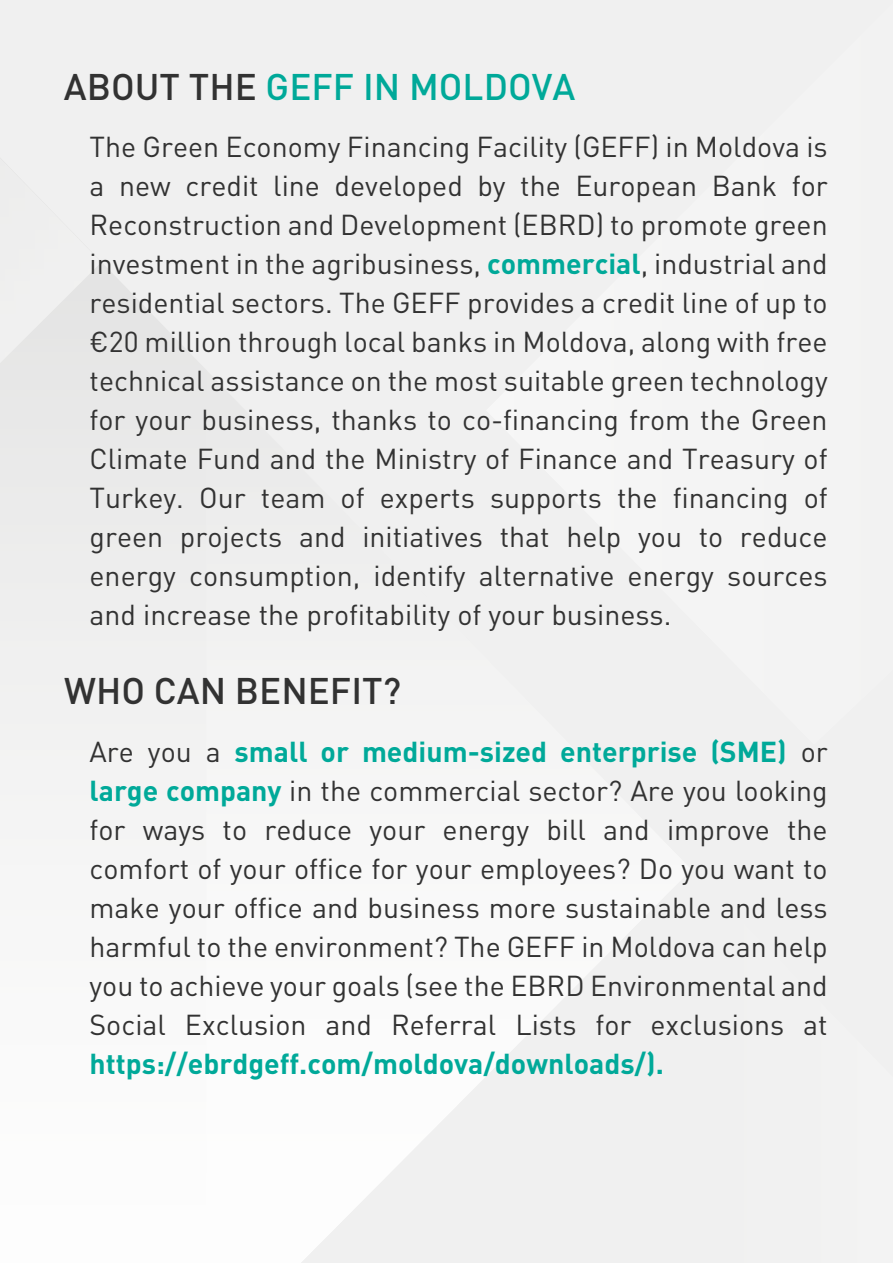
<style>
.page{position:relative;width:893px;height:1263px;background:#f0f0f0}
.page>*{position:absolute;margin:0;border:0;box-sizing:border-box;transform-origin:0 0}
.t1{font:500 36.6px "DIN Pro";color:#00a999}
.t2{font:500 36.6px "DIN Pro";color:#323232}
.t3{font:28.5px/39px "DIN Pro";color:#323232;text-align:justify}
.t4{font:700 28.5px "DIN Pro";color:#00a999}
.s1{color:#323232}
.s2{font-weight:700;color:#00a999}
</style>
<div class="page">
<svg style="left:0;top:262px;width:206px;height:1001px"></svg>
<svg style="left:0;top:262px;width:101px;height:579px"></svg>
<svg style="left:206px;top:1019px;width:336px;height:244px"></svg>
<p class="t1" style="left:64px;top:59px;width:513px"><span class="s1">ABOUT THE</span> GEFF IN MOLDOVA</p>
<p class="t3" style="left:90px;top:126px;width:740px">The Green Economy Financing Facility (GEFF) in Moldova is a new credit line developed by the European Bank for Reconstruction and Development (EBRD) to promote green investment in the agribusiness, <span class="s2">commercial</span>, industrial and residential sectors. The GEFF provides a credit line of up to €20 million through local banks in Moldova, along with free technical assistance on the most suitable green technology for your business, thanks to co-financing from the Green Climate Fund and the Ministry of Finance and Treasury of Turkey. Our team of experts supports the financing of green projects and initiatives that help you to reduce energy consumption, identify alternative energy sources and increase the profitability of your business.</p>
<p class="t2" style="left:64px;top:663px;width:339px">WHO CAN BENEFIT?</p>
<p class="t3" style="left:90px;top:731px;width:740px">Are you a <span class="s2">small or medium-sized enterprise (SME)</span> or <span class="s2">large company</span> in the commercial sector? Are you looking for ways to reduce your energy bill and improve the comfort of your office for your employees? Do you want to make your office and business more sustainable and less harmful to the environment? The GEFF in Moldova can help you to achieve your goals (see the EBRD Environmental and Social Exclusion and Referral Lists for exclusions at</p>
<p class="t4" style="left:90px;top:1044px;width:576px">https://ebrdgeff.com/moldova/downloads/).</p>
</div>
